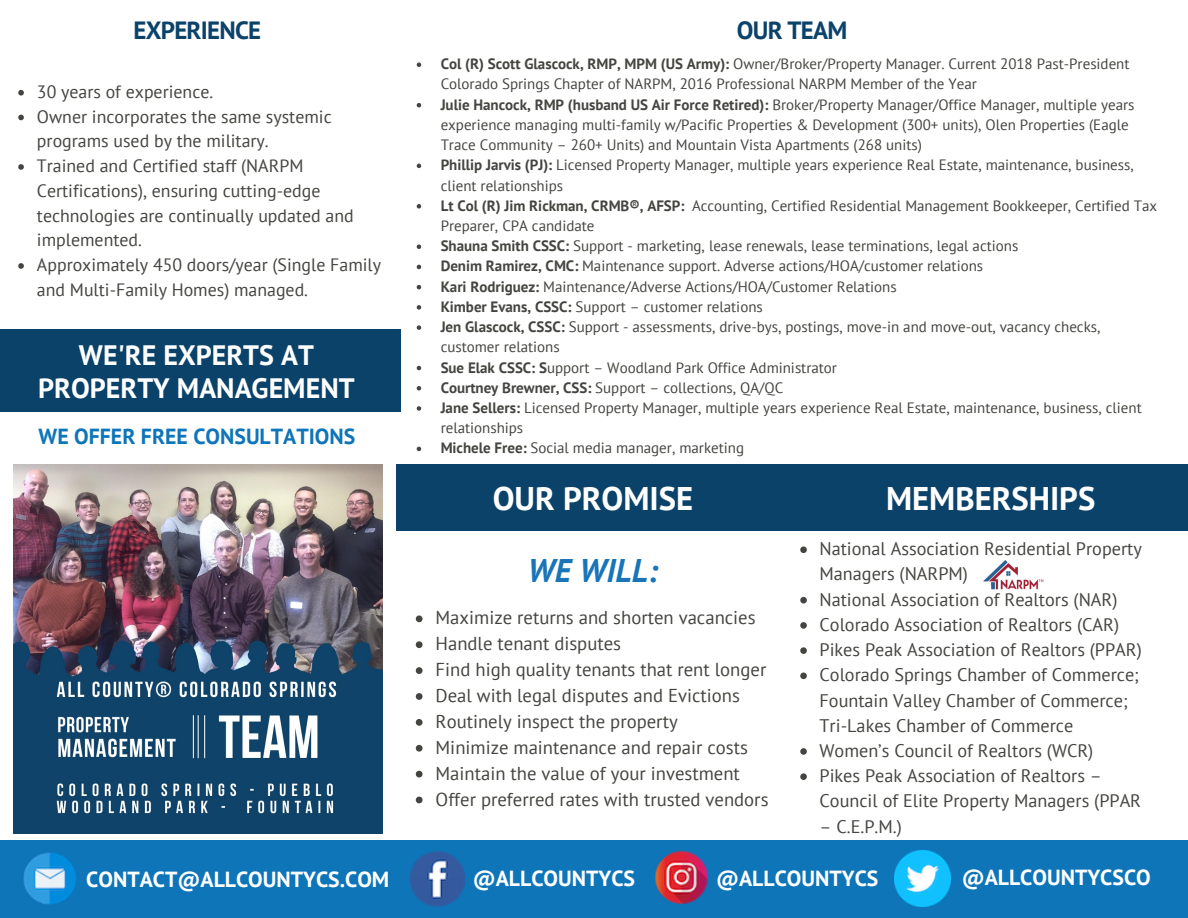
<style>
.page{position:relative;width:1188px;height:918px;background:#fff}
.page>*{position:absolute;margin:0;border:0;box-sizing:border-box;transform-origin:0 0}
.t1{font:700 32.7px "PT Sans";color:#fff}
.t2{font:italic 700 32.7px "PT Sans";color:#1974b8}
.t3{font:700 28.05px/32.7px "PT Sans";color:#fff;text-align:center}
.t4{font:700 24.9px "PT Sans";letter-spacing:-.03em;color:#0b426a}
.t5{font:700 21.75px "PT Sans";color:#fff}
.t6{font:700 21.75px "PT Sans";color:#0e75b9}
.t7{font:18.75px/25.8px "PT Sans";color:#444440}
.t8{font:18.15px/25.2px "PT Sans";color:#444440}
.t9{font:17.85px/24.8px "PT Sans";color:#444440}
.t10{font:15px/20.2px "PT Sans";color:#444440}
.s1{font-weight:700}
</style>
<div class="page">
<div style="left:0;top:329px;width:401px;height:83px;background:#0b426a"></div>
<div style="left:396px;top:465px;width:792px;height:160px;background:#0b426a"></div>
<div style="left:374px;top:531px;width:406px;height:303px;background:#fff"></div>
<div style="left:0;top:841px;width:1188px;height:77px;background:#0e75b9"></div>
<img style="left:410px;top:851px;width:56px;height:55px">
<img style="left:895px;top:851px;width:56px;height:56px">
<img style="left:655px;top:851px;width:53px;height:53px">
<img style="left:23px;top:852px;width:53px;height:53px">
<div style="left:775px;top:531px;width:413px;height:303px;background:#fff"></div>
<img style="left:983px;top:560px;width:61px;height:30px">
<img style="left:14px;top:465px;width:369px;height:369px">
<svg style="left:18px;top:90px;width:6px;height:6px"></svg>
<svg style="left:18px;top:115px;width:6px;height:5px"></svg>
<svg style="left:18px;top:164px;width:6px;height:6px"></svg>
<svg style="left:18px;top:263px;width:6px;height:6px"></svg>
<svg style="left:416px;top:615px;width:7px;height:7px"></svg>
<svg style="left:416px;top:641px;width:7px;height:7px"></svg>
<svg style="left:416px;top:667px;width:7px;height:7px"></svg>
<svg style="left:416px;top:693px;width:7px;height:7px"></svg>
<svg style="left:416px;top:719px;width:7px;height:7px"></svg>
<svg style="left:416px;top:745px;width:7px;height:7px"></svg>
<svg style="left:416px;top:771px;width:7px;height:6px"></svg>
<svg style="left:416px;top:797px;width:7px;height:6px"></svg>
<svg style="left:800px;top:546px;width:7px;height:7px"></svg>
<svg style="left:800px;top:597px;width:7px;height:6px"></svg>
<svg style="left:800px;top:622px;width:7px;height:7px"></svg>
<svg style="left:800px;top:647px;width:7px;height:7px"></svg>
<svg style="left:800px;top:673px;width:7px;height:6px"></svg>
<svg style="left:800px;top:748px;width:7px;height:7px"></svg>
<svg style="left:800px;top:773px;width:7px;height:7px"></svg>
<svg style="left:417px;top:63px;width:4px;height:4px"></svg>
<svg style="left:417px;top:103px;width:4px;height:4px"></svg>
<svg style="left:417px;top:164px;width:4px;height:4px"></svg>
<svg style="left:417px;top:204px;width:4px;height:5px"></svg>
<svg style="left:417px;top:244px;width:4px;height:5px"></svg>
<svg style="left:417px;top:265px;width:4px;height:4px"></svg>
<svg style="left:417px;top:285px;width:4px;height:4px"></svg>
<svg style="left:417px;top:305px;width:4px;height:5px"></svg>
<svg style="left:417px;top:325px;width:4px;height:5px"></svg>
<svg style="left:417px;top:366px;width:4px;height:4px"></svg>
<svg style="left:417px;top:386px;width:4px;height:5px"></svg>
<svg style="left:417px;top:406px;width:4px;height:5px"></svg>
<svg style="left:417px;top:447px;width:4px;height:4px"></svg>
<h3 class="t4" style="left:134px;top:14px;width:129px">EXPERIENCE</h3>
<p class="t9" style="left:37px;top:79px;width:346px">30 years of experience.<br>Owner incorporates the same systemic programs used by the military.<br>Trained and Certified staff (NARPM Certifications), ensuring cutting-edge technologies are continually updated and implemented.<br>Approximately 450 doors/year (Single Family and Multi-Family Homes) managed.</p>
<h2 class="t3" style="left:38px;top:338px;width:318px">WE'RE EXPERTS AT<br>PROPERTY MANAGEMENT</h2>
<h3 class="t6" style="left:39px;top:422px;width:318px">WE OFFER FREE CONSULTATIONS</h3>
<h3 class="t4" style="left:737px;top:14px;width:112px">OUR TEAM</h3>
<p class="t10" style="left:441px;top:54px;width:718px"><span class="s1">Col (R) Scott Glascock, RMP, MPM (US Army):</span> Owner/Broker/Property Manager. Current 2018 Past-President Colorado Springs Chapter of NARPM, 2016 Professional NARPM Member of the Year<br><span class="s1">Julie Hancock, RMP (husband US Air Force Retired):</span> Broker/Property Manager/Office Manager, multiple years experience managing multi-family w/Pacific Properties &amp; Development (300+ units), Olen Properties (Eagle Trace Community – 260+ Units) and Mountain Vista Apartments (268 units)<br><span class="s1">Phillip Jarvis (PJ):</span> Licensed Property Manager, multiple years experience Real Estate, maintenance, business, client relationships<br><span class="s1">Lt Col (R) Jim Rickman, CRMB®, AFSP:</span> Accounting, Certified Residential Management Bookkeeper, Certified Tax Preparer, CPA candidate<br><span class="s1">Shauna Smith CSSC:</span> Support - marketing, lease renewals, lease terminations, legal actions<br><span class="s1">Denim Ramirez, CMC:</span> Maintenance support. Adverse actions/HOA/customer relations<br><span class="s1">Kari Rodriguez:</span> Maintenance/Adverse Actions/HOA/Customer Relations<br><span class="s1">Kimber Evans, CSSC:</span> Support – customer relations<br><span class="s1">Jen Glascock, CSSC:</span> Support - assessments, drive-bys, postings, move-in and move-out, vacancy checks, customer relations<br><span class="s1">Sue Elak CSSC: S</span>upport – Woodland Park Office Administrator<br><span class="s1">Courtney Brewner, CSS:</span> Support – collections, QA/QC<br><span class="s1">Jane Sellers:</span> Licensed Property Manager, multiple years experience Real Estate, maintenance, business, client relationships<br><span class="s1">Michele Free:</span> Social media manager, marketing</p>
<h1 class="t1" style="left:493px;top:476px;width:202px">OUR PROMISE</h1>
<h1 class="t1" style="left:886px;top:477px;width:211px">MEMBERSHIPS</h1>
<h1 class="t2" style="left:528px;top:548px;width:132px">WE WILL:</h1>
<p class="t7" style="left:436px;top:605px;width:334px">Maximize returns and shorten vacancies Handle tenant disputes<br>Find high quality tenants that rent longer Deal with legal disputes and Evictions Routinely inspect the property<br>Minimize maintenance and repair costs Maintain the value of your investment Offer preferred rates with trusted vendors</p>
<p class="t8" style="left:820px;top:536px;width:324px">National Association Residential Property Managers (NARPM)<br>National Association of Realtors (NAR)<br>Colorado Association of Realtors (CAR)<br>Pikes Peak Association of Realtors (PPAR)<br>Colorado Springs Chamber of Commerce; Fountain Valley Chamber of Commerce; Tri-Lakes Chamber of Commerce Women’s Council of Realtors (WCR)<br>Pikes Peak Association of Realtors – Council of Elite Property Managers (PPAR</p>
<p class="t8" style="left:820px;top:813px;width:84px">– C.E.P.M.)</p>
<h3 class="t5" style="left:86px;top:865px;width:305px">CONTACT@ALLCOUNTYCS.COM</h3>
<h3 class="t5" style="left:962px;top:863px;width:191px">@ALLCOUNTYCSCO</h3>
<h3 class="t5" style="left:473px;top:864px;width:164px">@ALLCOUNTYCS</h3>
<h3 class="t5" style="left:716px;top:864px;width:164px">@ALLCOUNTYCS</h3>
</div>
